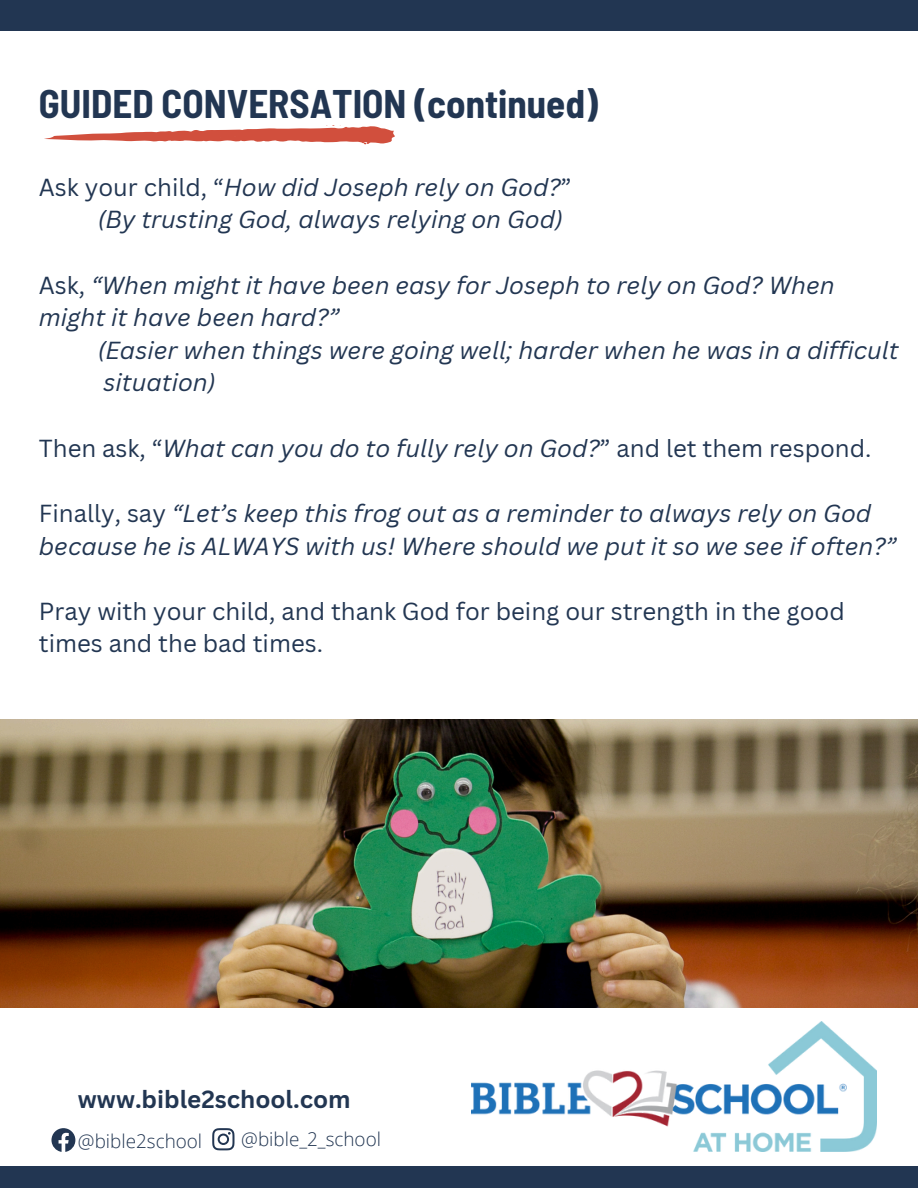
<style>
.page{position:relative;width:918px;height:1188px;background:#fff}
.page>*{position:absolute;margin:0;border:0;box-sizing:border-box;transform-origin:0 0}
.t1{font:700 semi-condensed 39px "Barlow";color:#223652}
.t2{font:700 24.15px "Canva Sans";color:#223652}
.t3{font:italic 24px/32.7px "Canva Sans";color:#223652}
.t4{font:24px/32.7px "Canva Sans";color:#223652}
.t5{font:300 18.9px "Open Sans";color:#223652}
.s1{font-style:normal}
</style>
<div class="page">
<div style="left:0;top:0;width:918px;height:31px;background:#223652"></div>
<img style="left:471px;top:1022px;width:405px;height:129px">
<svg style="left:51px;top:1128px;width:24px;height:24px"></svg>
<svg style="left:212px;top:1128px;width:23px;height:22px"></svg>
<div style="left:0;top:1166px;width:918px;height:22px;background:#223652"></div>
<img style="left:0;top:719px;width:918px;height:288px">
<svg style="left:44px;top:125px;width:351px;height:19px"></svg>
<h1 class="t1" style="left:39px;top:79px;width:561px">GUIDED CONVERSATION (continued)</h1>
<p class="t3" style="left:98px;top:170px;width:475px;text-indent:-59px"><span class="s1">Ask your child, “</span>How did Joseph rely on God?<span class="s1">” </span>(By trusting God, always relying on God)</p>
<h3 class="t3" style="left:39px;top:268px;width:797px"><span class="s1">Ask,</span> “When might it have been easy for Joseph to rely on God? When</h3>
<h3 class="t3" style="left:39px;top:301px;width:302px">might it have been hard?”</h3>
<h3 class="t3" style="left:98px;top:333px;width:802px">(Easier when things were going well; harder when he was in a difficult</h3>
<h3 class="t3" style="left:104px;top:366px;width:114px">situation)</h3>
<h3 class="t3" style="left:39px;top:431px;width:834px"><span class="s1">Then ask, “</span>What can you do to fully rely on God?<span class="s1">” and let them respond.</span></h3>
<h3 class="t3" style="left:39px;top:496px;width:859px"><span class="s1">Finally, say</span> “Let’s keep this frog out as a reminder to always rely on God because he is ALWAYS with us! Where should we put it so we see if often?”</h3>
<h3 class="t4" style="left:39px;top:594px;width:808px">Pray with your child, and thank God for being our strength in the good times and the bad times.</h3>
<h2 class="t2" style="left:78px;top:1082px;width:274px">www.bible2school.com</h2>
<p class="t5" style="left:78px;top:1128px;width:126px">@bible2school</p>
<p class="t5" style="left:241px;top:1126px;width:141px">@bible_2_school</p>
</div>
